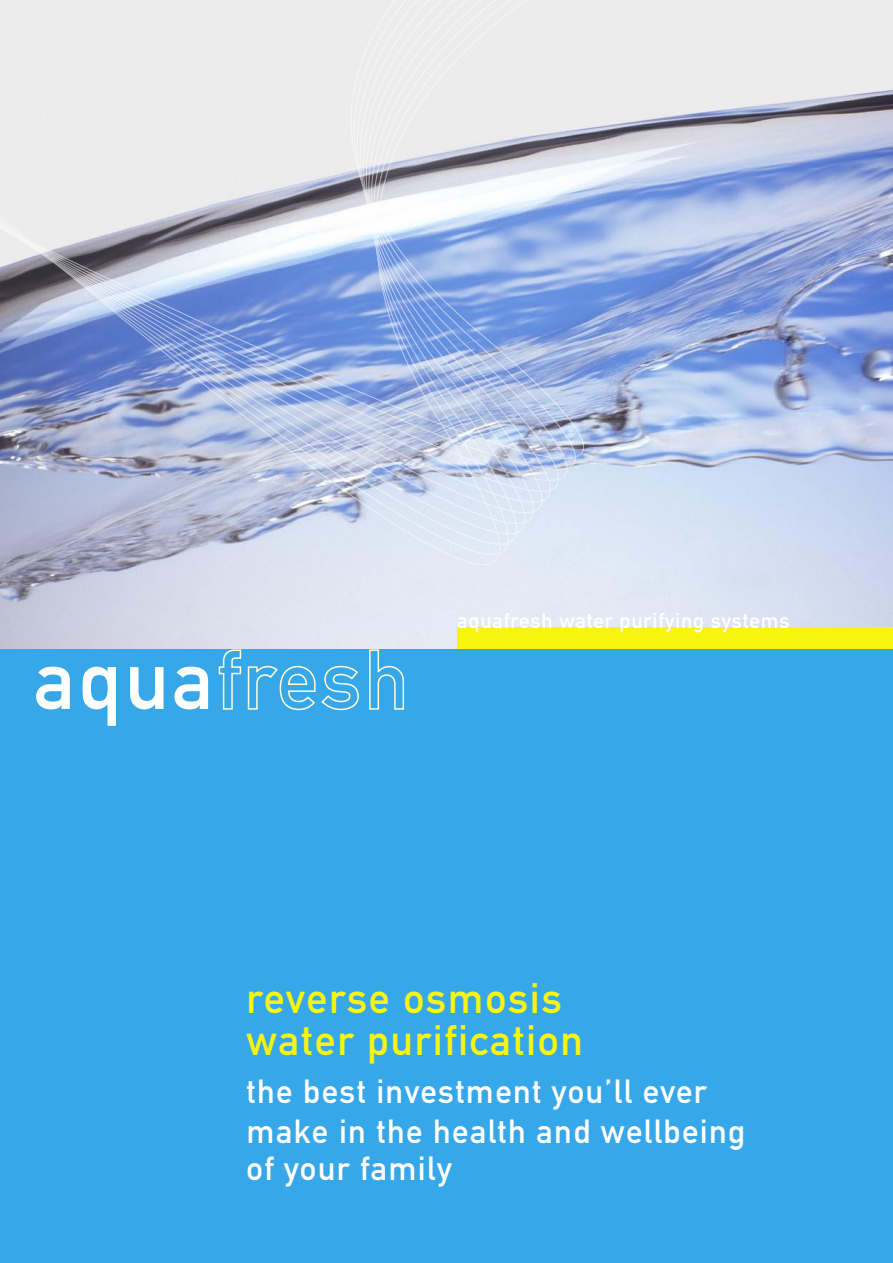
<style>
.page{position:relative;width:893px;height:1263px;background:#fff}
.page>*{position:absolute;margin:0;border:0;box-sizing:border-box;transform-origin:0 0}
.t1{font:82.5px "DIN Mittelschrift Std";color:#fff}
.t2{font:42px "DIN Mittelschrift Std";letter-spacing:.04em;color:#f7f410}
.t3{font:33px "DIN Mittelschrift Std";letter-spacing:.04em;color:#fff}
.t4{font:21px "DIN Mittelschrift Std";letter-spacing:.04em;color:#fff}
</style>
<div class="page">
<img style="left:0;top:619px;width:893px;height:30px">
<svg style="left:0;top:0;width:893px;height:619px;background:#bec9e1"></svg>
<div style="left:457px;top:628px;width:436px;height:21px;background:#f7f410"></div>
<div style="left:0;top:649px;width:893px;height:614px;background:#36a7e9"></div>
<svg style="left:218px;top:649px;width:141px;height:62px"></svg>
<svg style="left:369px;top:649px;width:36px;height:61px"></svg>
<p class="t1" style="left:34px;top:631px;width:181px">aqua</p>
<p class="t4" style="left:457px;top:608px;width:334px">aquafresh water purifying systems</p>
<p class="t2" style="left:247px;top:974px;width:317px">reverse osmosis</p>
<p class="t2" style="left:247px;top:1015px;width:338px">water purification</p>
<p class="t3" style="left:247px;top:1072px;width:462px">the best investment you’ll ever</p>
<p class="t3" style="left:247px;top:1112px;width:500px">make in the health and wellbeing</p>
<p class="t3" style="left:247px;top:1149px;width:207px">of your family</p>
</div>
